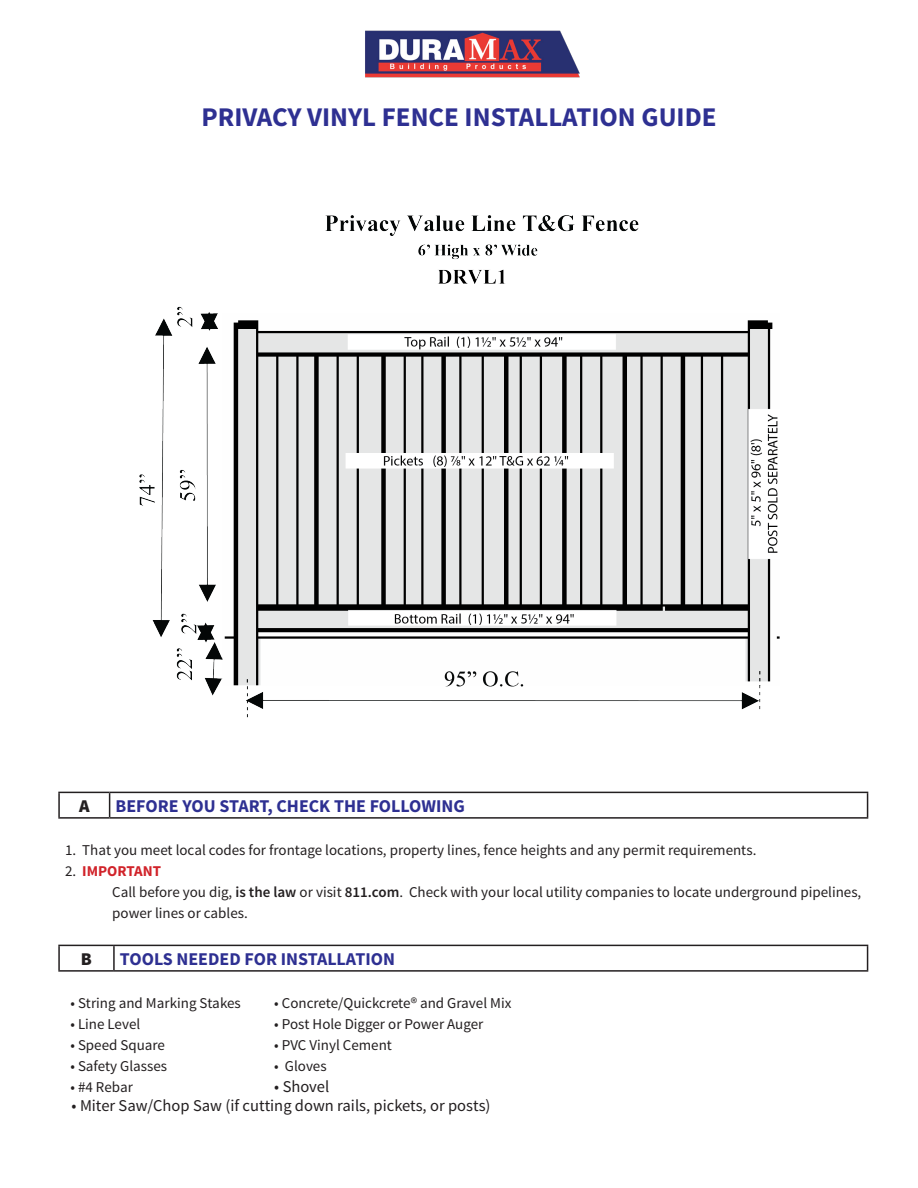
<style>
.page{position:relative;width:918px;height:1188px;background:#fff}
.page>*{position:absolute;margin:0;border:0;box-sizing:border-box;transform-origin:0 0}
.t1{font:700 27px "Source Sans Pro";color:#2e3092}
.t2{font:700 18px "Source Sans Pro";color:#2e3092}
.t3{font:900 18px "Source Sans Pro";color:#231f20}
.t4{font:16.5px "Source Sans Pro";color:#231f20}
.List_Paragraph{font:15px "Source Sans Pro";color:#231f20}
.List_Paragraph-2{font:700 15px "Source Sans Pro";color:#d1232a}
.s1{font-weight:400;color:#231f20}
.s2{font-weight:600}
</style>
<div class="page">
<img style="left:139px;top:215px;width:641px;height:503px">
<img style="left:365px;top:30px;width:215px;height:48px">
<hr style="left:58px;top:792px;width:52px;height:1px;background:#231f20">
<hr style="left:58px;top:793px;width:2px;height:24px;background:#231f20">
<hr style="left:110px;top:792px;width:758px;height:1px;background:#231f20">
<svg style="left:109px;top:793px;width:1px;height:24px"></svg>
<svg style="left:867px;top:793px;width:1px;height:24px"></svg>
<hr style="left:58px;top:817px;width:52px;height:2px;background:#231f20">
<hr style="left:110px;top:817px;width:758px;height:2px;background:#231f20">
<hr style="left:58px;top:945px;width:56px;height:1px;background:#231f20">
<hr style="left:58px;top:946px;width:2px;height:24px;background:#231f20">
<hr style="left:114px;top:945px;width:754px;height:1px;background:#231f20">
<hr style="left:113px;top:946px;width:2px;height:24px;background:#231f20">
<svg style="left:867px;top:946px;width:1px;height:24px"></svg>
<hr style="left:58px;top:970px;width:56px;height:2px;background:#231f20">
<hr style="left:114px;top:970px;width:754px;height:2px;background:#231f20">
<p class="t1" style="left:201px;top:100px;width:517px">PRIVACY VINYL FENCE INSTALLATION GUIDE</p>
<p class="t3" style="left:79px;top:794px;width:12px">A</p>
<p class="t2" style="left:116px;top:794px;width:351px">BEFORE YOU START, CHECK THE FOLLOWING</p>
<p class="List_Paragraph" style="left:65px;top:840px;width:693px">1. That you meet local codes for frontage locations, property lines, fence heights and any permit requirements.</p>
<p class="List_Paragraph-2" style="left:65px;top:861px;width:97px"><span class="s1">2.</span> IMPORTANT</p>
<p class="List_Paragraph" style="left:112px;top:882px;width:751px">Call before you dig, <span class="s2">is the law</span> or visit <span class="s2">811.com</span>. Check with your local utility companies to locate underground pipelines,</p>
<p class="List_Paragraph" style="left:112px;top:903px;width:137px">power lines or cables.</p>
<p class="t3" style="left:81px;top:947px;width:13px">B</p>
<p class="t2" style="left:120px;top:947px;width:277px">TOOLS NEEDED FOR INSTALLATION</p>
<p class="List_Paragraph" style="left:70px;top:993px;width:172px">• String and Marking Stakes</p>
<p class="List_Paragraph" style="left:274px;top:993px;width:239px">• Concrete/Quickcrete® and Gravel Mix</p>
<p class="List_Paragraph" style="left:70px;top:1014px;width:71px">• Line Level</p>
<p class="List_Paragraph" style="left:274px;top:1014px;width:211px">• Post Hole Digger or Power Auger</p>
<p class="List_Paragraph" style="left:70px;top:1035px;width:96px">• Speed Square</p>
<p class="List_Paragraph" style="left:274px;top:1035px;width:119px">• PVC Vinyl Cement</p>
<p class="List_Paragraph" style="left:70px;top:1056px;width:98px">• Safety Glasses</p>
<p class="List_Paragraph" style="left:274px;top:1056px;width:54px">• Gloves</p>
<p class="List_Paragraph" style="left:70px;top:1077px;width:64px">• #4 Rebar</p>
<p class="t4" style="left:274px;top:1076px;width:56px">• Shovel</p>
<p class="t4" style="left:72px;top:1096px;width:420px">• Miter Saw/Chop Saw (if cutting down rails, pickets, or posts)</p>
</div>
